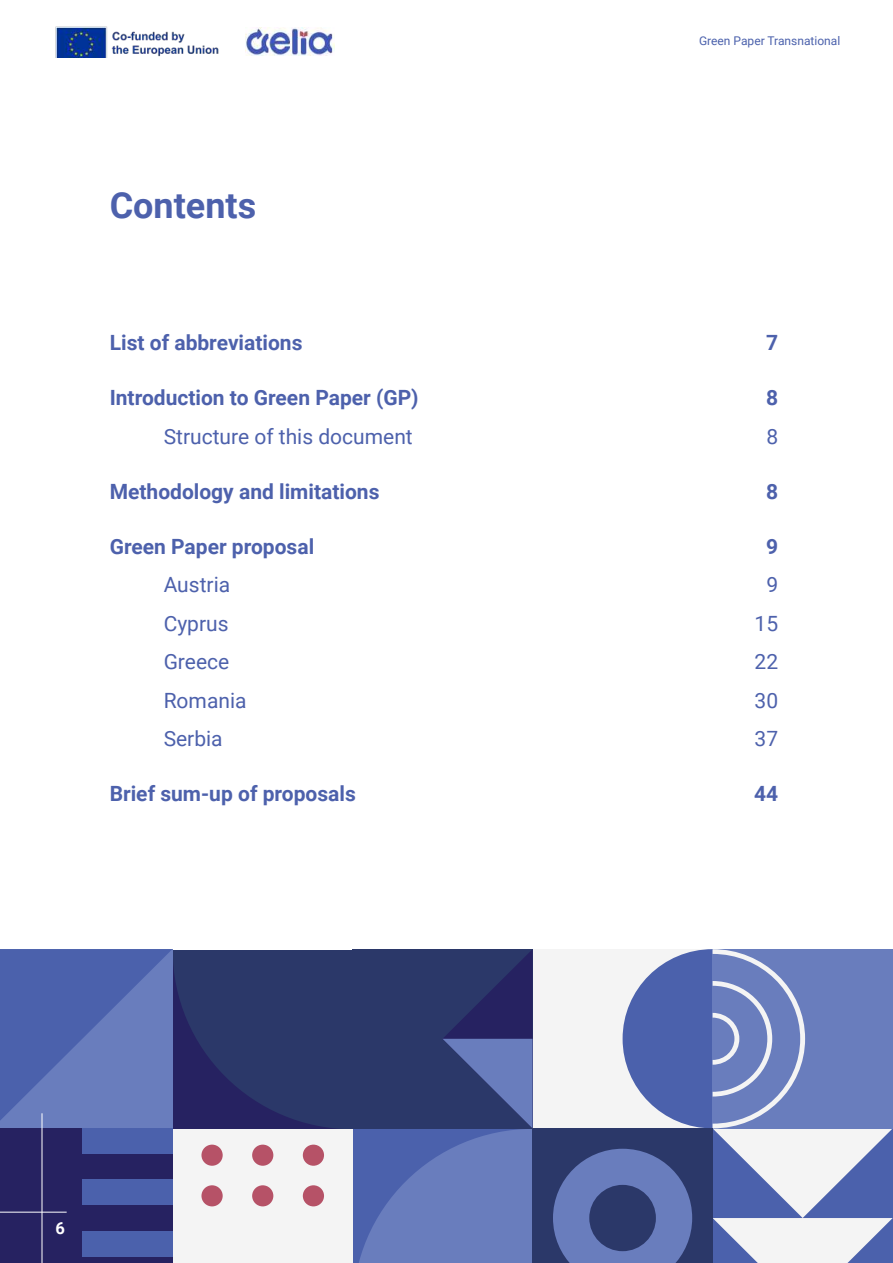
<style>
.page{position:relative;width:893px;height:1263px;background:#fff}
.page>*{position:absolute;margin:0;border:0;box-sizing:border-box;transform-origin:0 0}
.t1{font:700 36px "Roboto";color:#4d61ac}
.t2{font:700 21px "Roboto";color:#4d61ac}
.t3{font:21px "Roboto";color:#4d61ac}
.t4{font:700 16.5px "Roboto";color:#fff}
.t5{font:12px "Roboto";color:#4b61ac}
</style>
<div class="page">
<div style="left:533px;top:949px;width:180px;height:179px;background:#f4f4f4"></div>
<div style="left:533px;top:1128px;width:180px;height:135px;background:#2b3869"></div>
<svg style="left:553px;top:949px;width:340px;height:314px"></svg>
<svg style="left:0;top:949px;width:533px;height:314px"></svg>
<div style="left:0;top:1128px;width:172px;height:135px;background:#262261"></div>
<div style="left:82px;top:1128px;width:90px;height:26px;background:#4b61ac"></div>
<div style="left:82px;top:1179px;width:90px;height:26px;background:#4b61ac"></div>
<div style="left:82px;top:1231px;width:90px;height:25px;background:#4b61ac"></div>
<hr style="left:42px;top:1113px;width:1px;height:150px;background:#fff">
<hr style="left:0;top:1212px;width:67px;height:1px;background:#fff">
<img style="left:55px;top:26px;width:164px;height:31px">
<img style="left:245px;top:28px;width:89px;height:27px">
<h1 class="t1" style="left:110px;top:189px;width:148px">Contents</h1>
<p class="t5" style="left:699px;top:36px;width:143px">Green Paper Transnational</p>
<p class="t2" style="left:110px;top:333px;width:194px">List of abbreviations</p>
<p class="t2" style="left:766px;top:333px;width:14px">7</p>
<p class="t2" style="left:110px;top:388px;width:310px">Introduction to Green Paper (GP)</p>
<p class="t2" style="left:766px;top:388px;width:14px">8</p>
<p class="t3" style="left:164px;top:421px;width:251px">Structure of this document</p>
<p class="t3" style="left:766px;top:421px;width:13px">8</p>
<p class="t2" style="left:110px;top:482px;width:271px">Methodology and limitations</p>
<p class="t2" style="left:766px;top:482px;width:14px">8</p>
<p class="t2" style="left:110px;top:537px;width:206px">Green Paper proposal</p>
<p class="t2" style="left:766px;top:537px;width:14px">9</p>
<p class="t3" style="left:164px;top:570px;width:68px">Austria</p>
<p class="t3" style="left:766px;top:570px;width:13px">9</p>
<p class="t3" style="left:164px;top:608px;width:66px">Cyprus</p>
<p class="t3" style="left:755px;top:608px;width:25px">15</p>
<p class="t3" style="left:164px;top:652px;width:67px">Greece</p>
<p class="t3" style="left:755px;top:652px;width:25px">22</p>
<p class="t3" style="left:164px;top:685px;width:84px">Romania</p>
<p class="t3" style="left:755px;top:685px;width:25px">30</p>
<p class="t3" style="left:164px;top:729px;width:60px">Serbia</p>
<p class="t3" style="left:755px;top:729px;width:25px">37</p>
<p class="t2" style="left:110px;top:785px;width:248px">Brief sum-up of proposals</p>
<p class="t2" style="left:754px;top:785px;width:26px">44</p>
<p class="t4" style="left:56px;top:1221px;width:11px">6</p>
</div>
